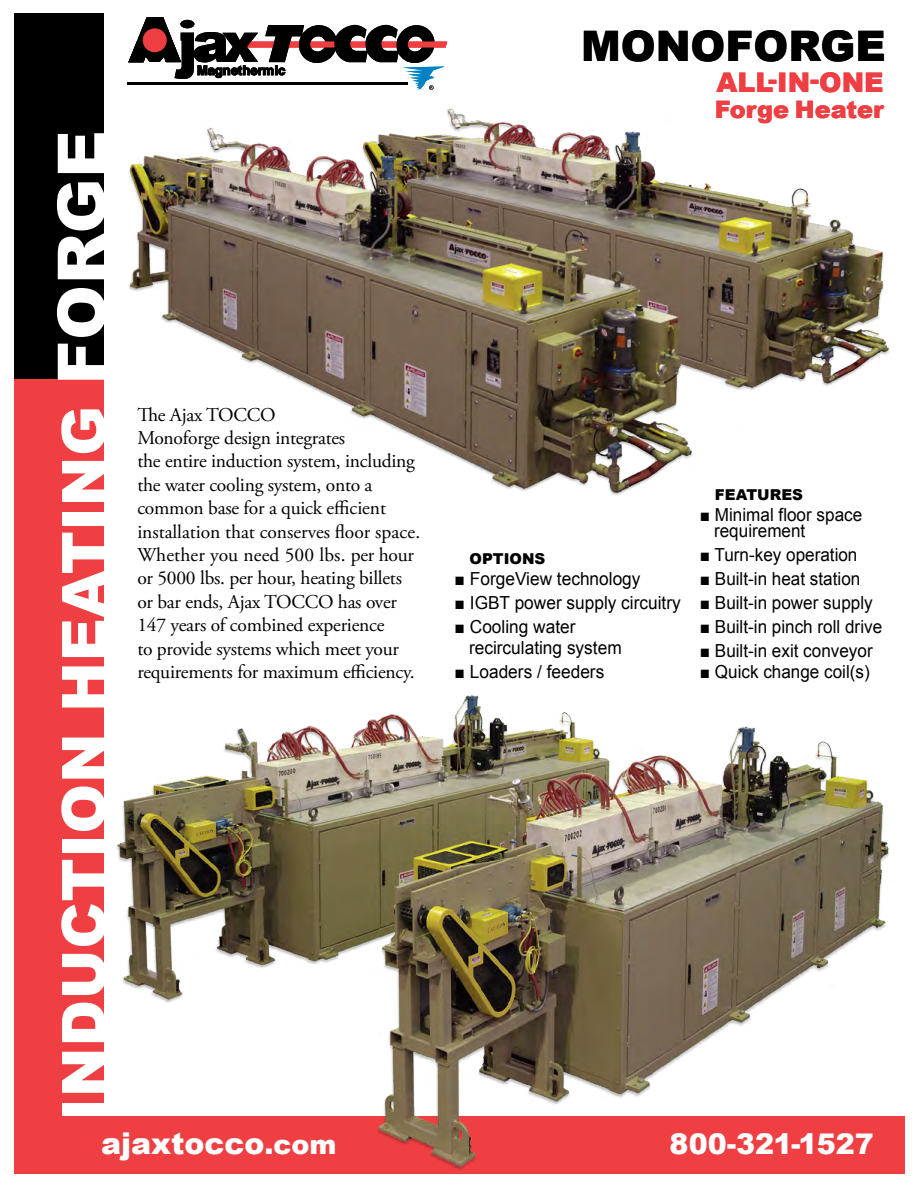
<style>
.page{position:relative;width:918px;height:1188px;background:#fff}
.page>*{position:absolute;margin:0;border:0;box-sizing:border-box;transform-origin:0 0}
.t1{font:900 60px "Arial";letter-spacing:.01em;color:#fff}
.t2{font:900 42px "Arial";color:#000}
.t3{font:900 30px "Arial";color:#fff}
.t4{font:900 28.5px "Arial";color:#fff}
.t5{font:900 27px "Arial";color:#ef3f42}
.t6{font:900 24px "Arial";color:#ef3f42}
.t7{font:19.5px/23.4px "Adobe Garamond Pro";letter-spacing:-.015em;color:#000}
.t8{font:18px/16.5px "Arial";color:#000;scale:.95 1}
.t9{font:18px/21px "Arial";color:#000;scale:.96 1}
.t10{font:900 15px "Arial";color:#000}
.s1{font-size:66px}
.s2{font-size:27px}
</style>
<div class="page">
<div style="left:14px;top:14px;width:90px;height:457px;background:#000"></div>
<div style="left:14px;top:379px;width:90px;height:795px;background:#ef3f42"></div>
<hr style="left:127px;top:82px;width:280px;height:2px;background:#000">
<svg style="left:128px;top:17px;width:319px;height:73px"></svg>
<img style="left:129px;top:108px;width:761px;height:387px">
<img style="left:104px;top:695px;width:800px;height:479px">
<h2 class="t2" style="left:581px;top:16px;width:306px">MONOFORGE</h2>
<h3 class="t5" style="left:717px;top:63px;width:169px">ALL-IN-ONE</h3>
<p class="t6" style="left:715px;top:92px;width:170px">Forge Heater</p>
<h1 class="t1" style="left:40px;top:1121px;width:993px;rotate:-90deg">INDUCTION HEATING <span class="s1">FORGE</span></h1>
<h3 class="t3" style="left:101px;top:1122px;width:237px">ajaxtocco<span class="s2">.com</span></h3>
<h3 class="t4" style="left:670px;top:1123px;width:206px">800-321-1527</h3>
<p class="t7" style="left:137px;top:403px;width:284px">The Ajax TOCCO<br>Monoforge design integrates<br>the entire induction system, including the water cooling system, onto a common base for a quick efficient installation that conserves floor space.<br>Whether you need 500 lbs. per hour or 5000 lbs. per hour, heating billets or bar ends, Ajax TOCCO has over 147 years of combined experience<br>to provide systems which meet your requirements for maximum efficiency.</p>
<p class="t10" style="left:715px;top:484px;width:90px">FEATURES</p>
<p class="t8" style="left:714px;top:506px;width:157px;text-indent:-14px">■ Minimal floor space requirement</p>
<p class="t8" style="left:700px;top:547px;width:167px">■ Turn-key operation</p>
<p class="t8" style="left:700px;top:571px;width:170px">■ Built-in heat station</p>
<p class="t8" style="left:700px;top:595px;width:183px">■ Built-in power supply</p>
<p class="t8" style="left:700px;top:619px;width:193px">■ Built-in pinch roll drive</p>
<p class="t8" style="left:700px;top:643px;width:183px">■ Built-in exit conveyor</p>
<p class="t8" style="left:700px;top:664px;width:180px">■ Quick change coil(s)</p>
<p class="t10" style="left:470px;top:547px;width:77px">OPTIONS</p>
<p class="t9" style="left:455px;top:568px;width:195px">■ ForgeView technology</p>
<p class="t9" style="left:455px;top:592px;width:237px">■ IGBT power supply circuitry</p>
<p class="t9" style="left:469px;top:616px;width:161px;text-indent:-14px">■ Cooling water recirculating system</p>
<p class="t9" style="left:455px;top:661px;width:157px">■ Loaders / feeders</p>
</div>
